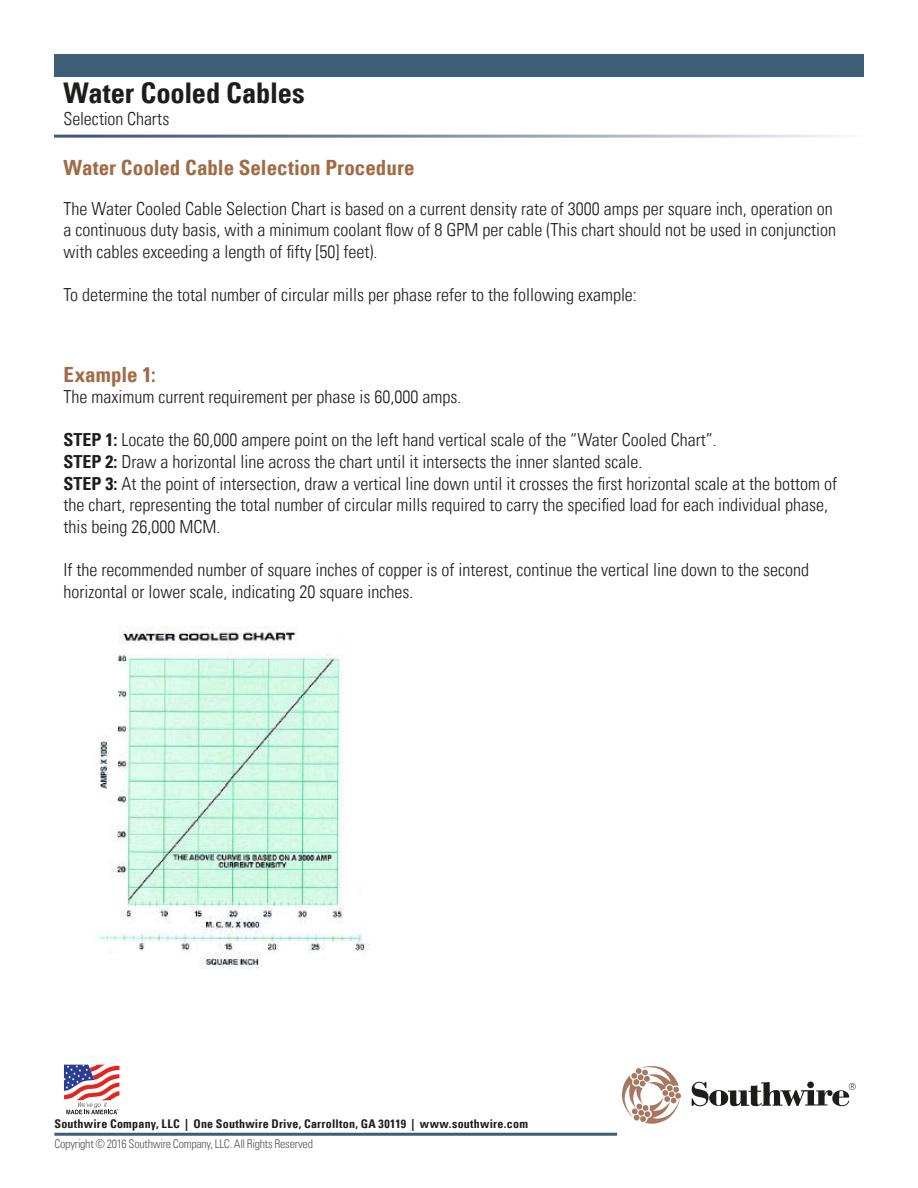
<style>
.page{position:relative;width:918px;height:1188px;background:#fff}
.page>*{position:absolute;margin:0;border:0;box-sizing:border-box;transform-origin:0 0}
.t1{font:700 condensed 28.5px "Univers";letter-spacing:-.005em;color:#1d1d1b}
.t2{font:700 condensed 21px "Univers";color:#a06c47}
.t3{font:300 condensed 18px/21.6px "Univers LT Std";color:#1d1d1b}
.t4{font:700 condensed 12px "Univers";letter-spacing:.025em;color:#1d1d1b}
.t5{font:300 condensed 12px "Univers LT Std";letter-spacing:-.02em;color:#575756}
.t6{font:3.9px "Helvetica Neue LT Std";color:#1d1d1b;scale:.91 1}
.s1{font-family:"Univers";font-weight:700}
</style>
<div class="page">
<svg style="left:622px;top:1066px;width:59px;height:58px"></svg>
<svg style="left:692px;top:1082px;width:164px;height:24px"></svg>
<hr style="left:54px;top:1133px;width:563px;height:3px;background:#3e5d77">
<div style="left:54px;top:55px;width:810px;height:22px;background:#3e5d77"></div>
<svg style="left:64px;top:1065px;width:55px;height:49px"></svg>
<img style="left:98px;top:626px;width:268px;height:343px">
<h1 class="t1" style="left:64px;top:76px;width:243px">Water Cooled Cables</h1>
<p class="t3" style="left:64px;top:108px;width:107px">Selection Charts</p>
<p class="t2" style="left:64px;top:155px;width:353px">Water Cooled Cable Selection Procedure</p>
<p class="t3" style="left:64px;top:197px;width:774px">The Water Cooled Cable Selection Chart is based on a current density rate of 3000 amps per square inch, operation on a continuous duty basis, with a minimum coolant flow of 8 GPM per cable (This chart should not be used in conjunction with cables exceeding a length of fifty [50] feet).</p>
<p class="t3" style="left:64px;top:284px;width:575px">To determine the total number of circular mills per phase refer to the following example:</p>
<p class="t2" style="left:64px;top:361px;width:94px">Example 1:</p>
<p class="t3" style="left:64px;top:386px;width:399px">The maximum current requirement per phase is 60,000 amps.</p>
<p class="t3" style="left:64px;top:429px;width:775px"><span class="s1">STEP 1:</span> Locate the 60,000 ampere point on the left hand vertical scale of the “Water Cooled Chart”.<br><span class="s1">STEP 2:</span> Draw a horizontal line across the chart until it intersects the inner slanted scale.<br><span class="s1">STEP 3:</span> At the point of intersection, draw a vertical line down until it crosses the first horizontal scale at the bottom of the chart, representing the total number of circular mills required to carry the specified load for each individual phase, this being 26,000 MCM.</p>
<p class="t3" style="left:64px;top:559px;width:747px">If the recommended number of square inches of copper is of interest, continue the vertical line down to the second horizontal or lower scale, indicating 20 square inches.</p>
<p class="t6" style="left:117px;top:1109px;width:4px">™</p>
<p class="t4" style="left:54px;top:1117px;width:475px">Southwire Company, LLC | One Southwire Drive, Carrollton, GA 30119 | www.southwire.com</p>
<p class="t5" style="left:54px;top:1136px;width:260px">Copyright © 2016 Southwire Company, LLC. All Rights Reserved</p>
</div>
